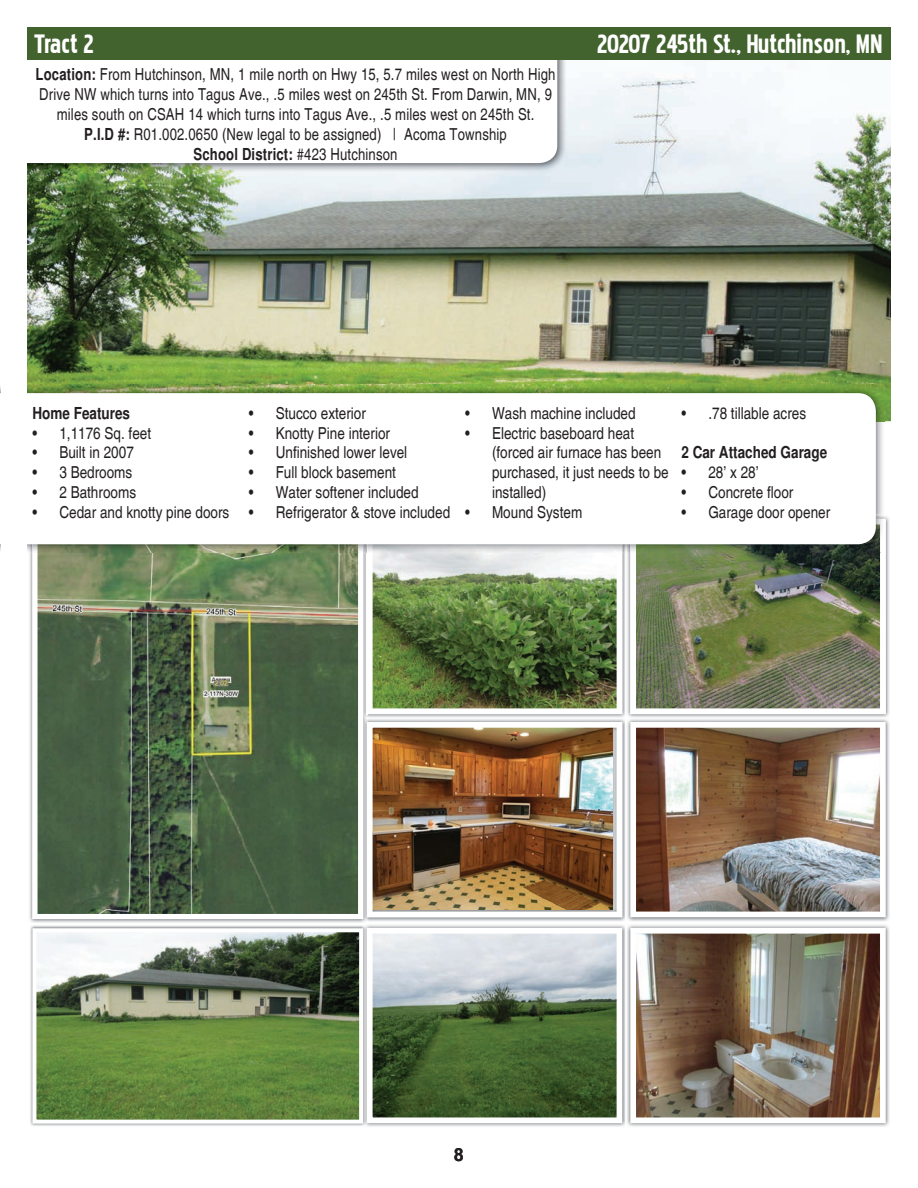
<style>
.page{position:relative;width:918px;height:1188px;background:#fff}
.page>*{position:absolute;margin:0;border:0;box-sizing:border-box;transform-origin:0 0}
.t1{font:33px "Pakenham";color:#fff}
.t2{font:700 18px "Arial";color:#231f20}
.t3{font:condensed 16.5px/19.8px "Helvetica";color:#231f20;text-align:center}
.t4{font:700 condensed 16.5px "Helvetica";color:#231f20}
.s1{font-weight:700}
</style>
<div class="page">
<img style="left:27px;top:59px;width:864px;height:362px">
<img style="left:29px;top:553px;width:596px;height:370px">
<img style="left:368px;top:553px;width:254px;height:161px">
<img style="left:27px;top:59px;width:540px;height:114px">
<div style="left:10px;top:33px;width:547px;height:130px;background:#fff;border-radius:18px"></div>
<div style="left:27px;top:27px;width:864px;height:32px;background:#42622e"></div>
<img style="left:627px;top:516px;width:263px;height:405px">
<img style="left:630px;top:519px;width:256px;height:195px">
<img style="left:367px;top:718px;width:523px;height:1px">
<img style="left:368px;top:722px;width:254px;height:195px">
<img style="left:366px;top:925px;width:523px;height:202px">
<svg style="left:367px;top:928px;width:255px;height:195px;background:#80927a"></svg>
<img style="left:362px;top:553px;width:5px;height:369px">
<img style="left:367px;top:553px;width:1px;height:161px">
<img style="left:367px;top:722px;width:1px;height:195px">
<svg style="left:32px;top:553px;width:331px;height:366px;background:#5b6f52"></svg>
<img style="left:626px;top:925px;width:1px;height:202px">
<img style="left:630px;top:722px;width:256px;height:195px">
<img style="left:630px;top:928px;width:256px;height:195px">
<img style="left:30px;top:925px;width:336px;height:201px">
<svg style="left:32px;top:928px;width:331px;height:196px;background:#798e63"></svg>
<img style="left:0;top:544px;width:28px;height:7px">
<img style="left:876px;top:511px;width:7px;height:3px">
<img style="left:27px;top:385px;width:857px;height:36px">
<img style="left:367px;top:544px;width:255px;height:9px">
<img style="left:630px;top:519px;width:254px;height:34px">
<img style="left:32px;top:544px;width:331px;height:9px">
<svg style="left:0;top:393px;width:876px;height:151px"></svg>
<div style="left:1px;top:0;width:26px;height:1047px;background:#fff"></div>
<h1 class="t1" style="left:34px;top:29px;width:62px">Tract 2</h1>
<h1 class="t1" style="left:597px;top:29px;width:287px">20207 245th St., Hutchinson, MN</h1>
<p class="t3" style="left:36px;top:63px;width:521px"><span class="s1">Location:</span> From Hutchinson, MN, 1 mile north on Hwy 15, 5.7 miles west on North High Drive NW which turns into Tagus Ave., .5 miles west on 245th St. From Darwin, MN, 9 miles south on CSAH 14 which turns into Tagus Ave., .5 miles west on 245th St.<br><span class="s1">P.I.D #:</span> R01.002.0650 (New legal to be assigned) | Acoma Township<br><span class="s1">School District:</span> #423 Hutchinson</p>
<p class="t4" style="left:32px;top:403px;width:99px">Home Features</p>
<p class="t3" style="left:32px;top:421px;width:120px">• 1,1176 Sq. feet</p>
<p class="t3" style="left:32px;top:441px;width:103px">• Built in 2007</p>
<p class="t3" style="left:32px;top:461px;width:101px">• 3 Bedrooms</p>
<p class="t3" style="left:32px;top:481px;width:105px">• 2 Bathrooms</p>
<p class="t3" style="left:32px;top:501px;width:198px">• Cedar and knotty pine doors</p>
<p class="t3" style="left:249px;top:402px;width:119px">• Stucco exterior</p>
<p class="t3" style="left:249px;top:421px;width:143px">• Knotty Pine interior</p>
<p class="t3" style="left:249px;top:441px;width:160px">• Unfinished lower level</p>
<p class="t3" style="left:249px;top:461px;width:149px">• Full block basement</p>
<p class="t3" style="left:249px;top:481px;width:171px">• Water softener included</p>
<p class="t3" style="left:249px;top:501px;width:203px">• Refrigerator &amp; stove included</p>
<p class="t3" style="left:465px;top:402px;width:172px">• Wash machine included</p>
<p class="t3" style="left:492px;top:421px;width:178px;text-align:left;text-indent:-27px">• Electric baseboard heat (forced air furnace has been purchased, it just needs to be installed)</p>
<p class="t3" style="left:465px;top:501px;width:119px">• Mound System</p>
<p class="t3" style="left:681px;top:402px;width:126px">• .78 tillable acres</p>
<p class="t4" style="left:681px;top:443px;width:147px">2 Car Attached Garage</p>
<p class="t3" style="left:681px;top:461px;width:79px">• 28’ x 28’</p>
<p class="t3" style="left:681px;top:481px;width:113px">• Concrete floor</p>
<p class="t3" style="left:681px;top:501px;width:150px">• Garage door opener</p>
<p class="t2" style="left:454px;top:1143px;width:12px">8</p>
</div>
